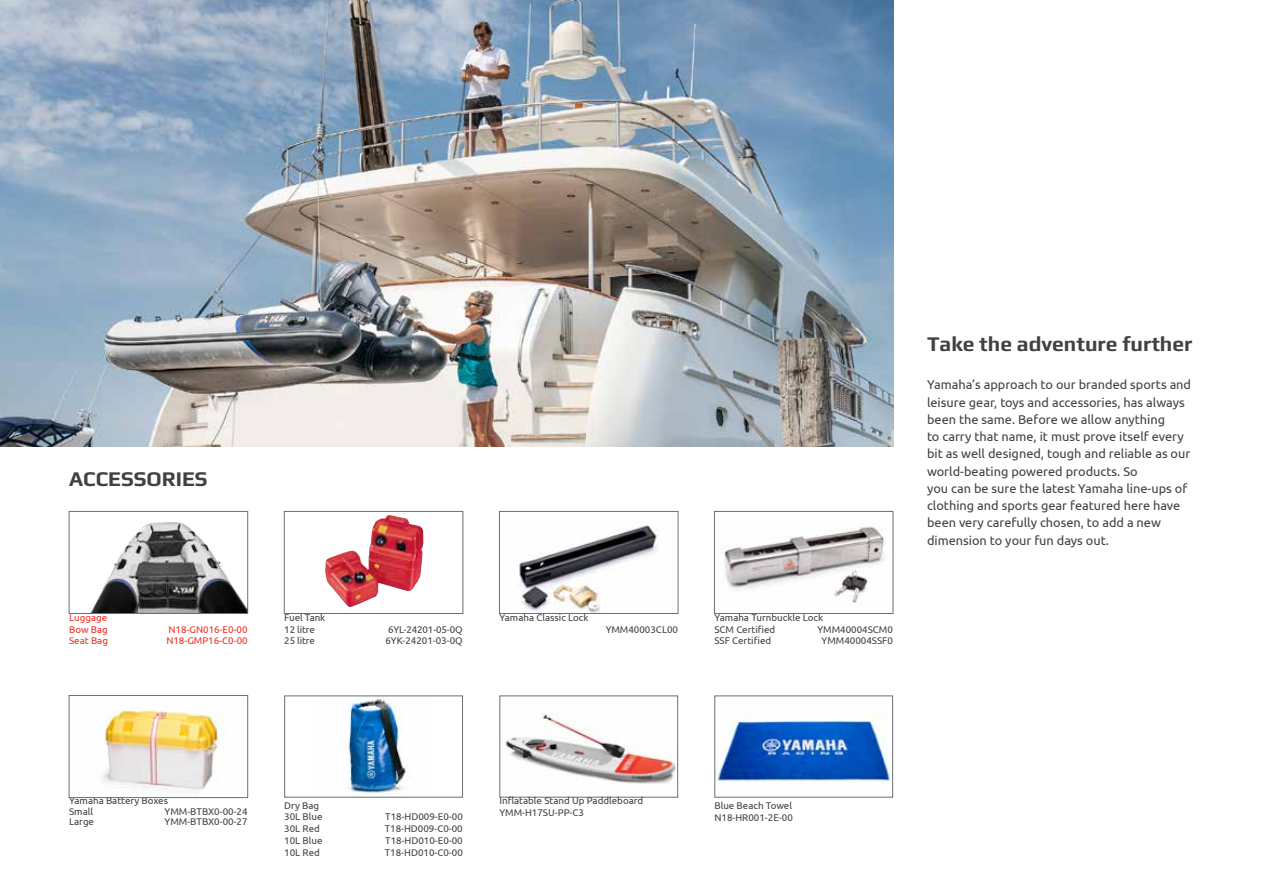
<style>
.page{position:relative;width:1263px;height:893px;background:#fff}
.page>*{position:absolute;margin:0;border:0;box-sizing:border-box;transform-origin:0 0}
.t1{font:700 21px "Play";color:#414042}
.t2{font:12.75px/17.2px "Ubuntu";color:#414042}
.t3{font:9.75px/11.7px "Ubuntu";color:#414042}
.t4{font:9.75px/11.7px "Ubuntu";color:#ee2e24}
.s1{font-style:inherit}
</style>
<div class="page">
<img style="left:91px;top:522px;width:155px;height:90px">
<div style="left:69px;top:511px;width:179px;height:103px;border:1px solid #6d6e71"></div>
<img style="left:0;top:0;width:893px;height:446px">
<img style="left:325px;top:515px;width:99px;height:92px">
<div style="left:284px;top:511px;width:179px;height:103px;border:1px solid #6d6e71"></div>
<img style="left:519px;top:522px;width:139px;height:90px">
<div style="left:499px;top:511px;width:179px;height:103px;border:1px solid #6d6e71"></div>
<img style="left:723px;top:526px;width:162px;height:77px">
<div style="left:714px;top:511px;width:179px;height:103px;border:1px solid #6d6e71"></div>
<img style="left:102px;top:710px;width:125px;height:82px">
<div style="left:69px;top:695px;width:179px;height:103px;border:1px solid #6d6e71"></div>
<img style="left:505px;top:713px;width:171px;height:71px">
<div style="left:499px;top:695px;width:179px;height:103px;border:1px solid #6d6e71"></div>
<img style="left:348px;top:697px;width:62px;height:96px">
<div style="left:284px;top:695px;width:179px;height:103px;border:1px solid #6d6e71"></div>
<img style="left:716px;top:712px;width:175px;height:69px">
<div style="left:714px;top:695px;width:179px;height:103px;border:1px solid #6d6e71"></div>
<h1 class="t1" style="left:69px;top:467px;width:140px">ACCESSORIES</h1>
<p class="t4" style="left:69px;top:611px;width:40px">Luggage<br>Bow Bag</p>
<p class="t4" style="left:169px;top:623px;width:81px">N18-GN016-E0-00</p>
<p class="t4" style="left:69px;top:635px;width:40px">Seat Bag</p>
<p class="t4" style="left:166px;top:635px;width:83px">N18-GMP16-C0-00</p>
<h1 class="t1" style="left:927px;top:331px;width:267px">Take the adventure further</h1>
<p class="t2" style="left:927px;top:376px;width:266px">Yamaha’s approach to our branded sports and leisure gear, toys and accessories, has always been the same. Before we allow anything<br>to carry that name, it must prove itself every bit as well designed, tough and reliable as our world-beating powered products. So<br>you can be sure the latest Yamaha line-ups of clothing and sports gear featured here have been very carefully chosen, to add a new dimension to your fun days out.</p>
<p class="t3" style="left:284px;top:611px;width:43px">Fuel Tank<br>12 litre</p>
<p class="t3" style="left:388px;top:623px;width:76px">6YL-24201-05-0Q</p>
<p class="t3" style="left:499px;top:611px;width:90px">Yamaha Classic Lock</p>
<p class="t3" style="left:606px;top:623px;width:74px">YMM40003CL00</p>
<p class="t3" style="left:714px;top:611px;width:110px">Yamaha Turnbuckle Lock<br>SCM Certified</p>
<p class="t3" style="left:817px;top:623px;width:77px">YMM40004SCM0</p>
<p class="t3" style="left:284px;top:635px;width:32px">25 litre</p>
<p class="t3" style="left:385px;top:635px;width:79px">6YK-24201-03-0Q</p>
<p class="t3" style="left:714px;top:635px;width:58px">SSF Certified</p>
<p class="t3" style="left:821px;top:635px;width:73px">YMM40004SSF0</p>
<p class="t3" style="left:69px;top:795px;width:100px;line-height:10.5px">Yamaha Battery Boxes<br>Small</p>
<p class="t3" style="left:165px;top:805px;width:84px">YMM-BTBX0-00-24</p>
<p class="t3" style="left:69px;top:816px;width:26px">Large</p>
<p class="t3" style="left:165px;top:816px;width:84px">YMM-BTBX0-00-27</p>
<p class="t3" style="left:284px;top:799px;width:40px">Dry Bag<br>30L Blue</p>
<p class="t3" style="left:385px;top:811px;width:79px">T18-HD009-E0-00</p>
<p class="t3" style="left:284px;top:822px;width:37px">30L Red</p>
<p class="t3" style="left:385px;top:822px;width:80px">T18-HD009-C0-00</p>
<p class="t3" style="left:284px;top:834px;width:40px">10L Blue</p>
<p class="t3" style="left:385px;top:834px;width:79px">T18-HD010-E0-00</p>
<p class="t3" style="left:284px;top:846px;width:37px">10L Red</p>
<p class="t3" style="left:385px;top:846px;width:80px">T18-HD010-C0-00</p>
<p class="t3" style="left:499px;top:795px;width:145px"><span class="s1">I</span>nflatable Stand Up Paddleboard<br>YMM-H17SU-PP-C3</p>
<p class="t3" style="left:714px;top:800px;width:80px">Blue Beach Towel<br>N18-HR001-2E-00</p>
</div>
